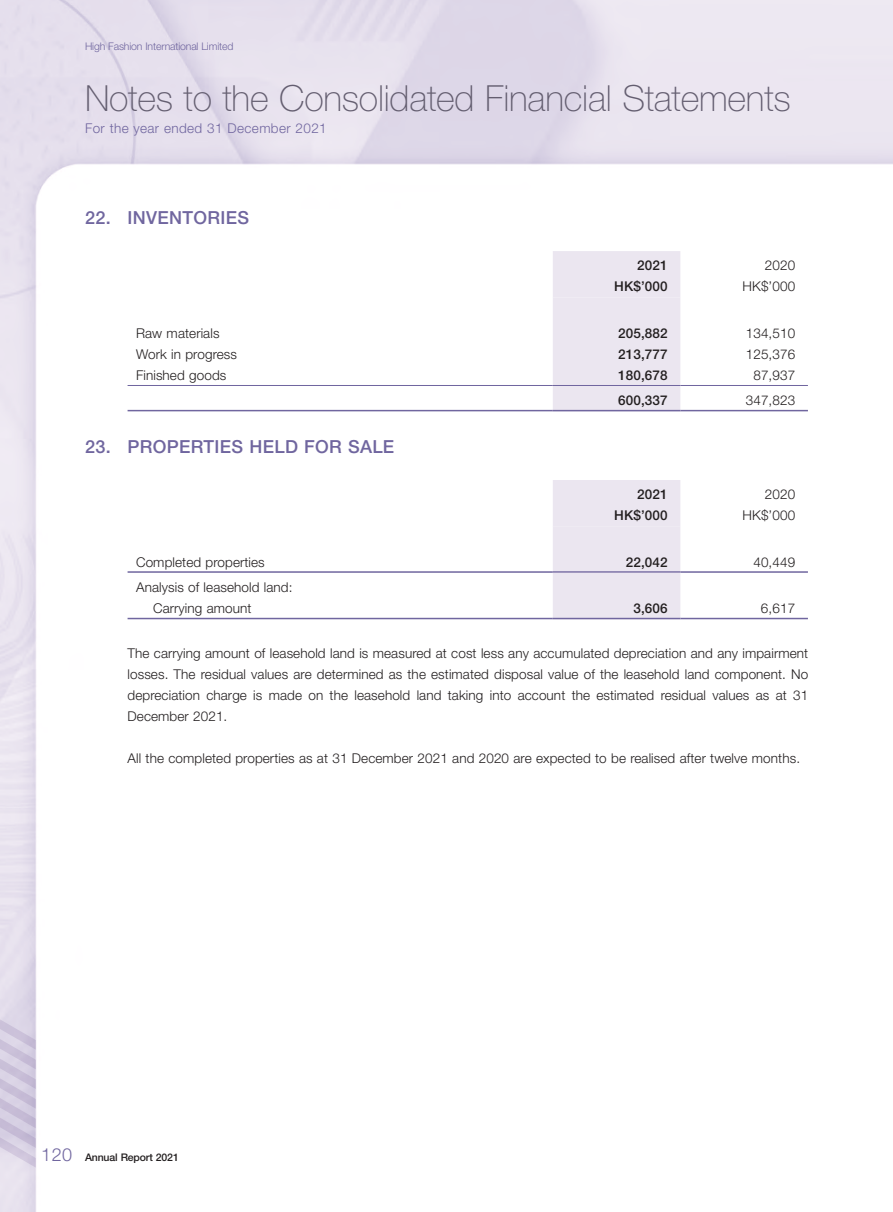
<style>
.page{position:relative;width:893px;height:1212px;background:#fff}
.page>*{position:absolute;margin:0;border:0;box-sizing:border-box;transform-origin:0 0}
.t1{font:100 36px "Helvetica Neue LT Std";letter-spacing:-.005em;color:#645e70}
.Heading_1{font:500 18px "Helvetica Neue LT Std";letter-spacing:.02em;color:#70669f}
.Body_Text{font:300 13.5px/21px "Helvetica Neue LT Std";letter-spacing:.01em;color:#231f20;text-align:justify}
.Body_Text-2{font:500 13.5px "Helvetica Neue LT Std";letter-spacing:.01em;color:#231f20}
.t2{font:300 13.5px "Helvetica Neue LT Std";letter-spacing:.03em;color:#70669f}
.t3{font:300 10.5px "Helvetica Neue LT Std";letter-spacing:-.015em;color:#70669f}
.t4{font:500 10.5px "Helvetica Neue LT Std";letter-spacing:-.015em;color:#231f20}
.s1{font-weight:300;font-size:18px;color:#70669f}
</style>
<div class="page">
<img style="left:0;top:0;width:893px;height:1212px">
<svg style="left:0;top:998px;width:36px;height:170px;background:#d3cbdf"></svg>
<div style="left:553px;top:251px;width:127px;height:159px;background:#ebe6f0"></div>
<hr style="left:128px;top:385px;width:425px;height:1px;background:#70669f">
<hr style="left:553px;top:385px;width:127px;height:1px;background:#70669f">
<hr style="left:680px;top:385px;width:128px;height:1px;background:#70669f">
<hr style="left:128px;top:410px;width:425px;height:1px;background:#70669f">
<hr style="left:553px;top:410px;width:127px;height:1px;background:#70669f">
<hr style="left:680px;top:410px;width:128px;height:1px;background:#70669f">
<hr style="left:128px;top:571px;width:425px;height:2px;background:#70669f">
<hr style="left:680px;top:571px;width:128px;height:2px;background:#70669f">
<div style="left:553px;top:480px;width:127px;height:138px;background:#ebe6f0"></div>
<hr style="left:128px;top:618px;width:425px;height:1px;background:#70669f">
<hr style="left:553px;top:618px;width:127px;height:1px;background:#70669f">
<hr style="left:680px;top:618px;width:128px;height:1px;background:#70669f">
<p class="t3" style="left:85px;top:40px;width:150px">High Fashion International Limited</p>
<h1 class="t1" style="left:85px;top:78px;width:707px">Notes to the Consolidated Financial Statements</h1>
<p class="t2" style="left:85px;top:120px;width:243px">For the year ended 31 December 2021</p>
<p class="Heading_1" style="left:85px;top:207px;width:166px">22. INVENTORIES</p>
<p class="Body_Text-2" style="left:637px;top:258px;width:32px">2021</p>
<p class="Body_Text" style="left:765px;top:255px;width:32px">2020</p>
<p class="Body_Text-2" style="left:614px;top:279px;width:55px">HK$’000</p>
<p class="Body_Text" style="left:742px;top:276px;width:54px">HK$’000</p>
<p class="Body_Text" style="left:136px;top:322px;width:85px">Raw materials</p>
<p class="Body_Text-2" style="left:618px;top:325px;width:51px">205,882</p>
<p class="Body_Text" style="left:746px;top:322px;width:51px">134,510</p>
<p class="Body_Text" style="left:136px;top:343px;width:102px">Work in progress</p>
<p class="Body_Text-2" style="left:618px;top:346px;width:51px">213,777</p>
<p class="Body_Text" style="left:746px;top:343px;width:51px">125,376</p>
<p class="Body_Text" style="left:136px;top:364px;width:92px">Finished goods</p>
<p class="Body_Text-2" style="left:618px;top:367px;width:51px">180,678</p>
<p class="Body_Text" style="left:753px;top:364px;width:43px">87,937</p>
<p class="Body_Text-2" style="left:618px;top:392px;width:51px">600,337</p>
<p class="Body_Text" style="left:746px;top:390px;width:51px">347,823</p>
<p class="Heading_1" style="left:85px;top:436px;width:311px">23. PROPERTIES HELD FOR SALE</p>
<p class="Body_Text-2" style="left:637px;top:486px;width:32px">2021</p>
<p class="Body_Text" style="left:765px;top:484px;width:32px">2020</p>
<p class="Body_Text-2" style="left:614px;top:507px;width:55px">HK$’000</p>
<p class="Body_Text" style="left:742px;top:505px;width:54px">HK$’000</p>
<p class="Body_Text" style="left:136px;top:551px;width:130px">Completed properties</p>
<p class="Body_Text-2" style="left:626px;top:554px;width:43px">22,042</p>
<p class="Body_Text" style="left:753px;top:551px;width:43px">40,449</p>
<p class="Body_Text" style="left:136px;top:576px;width:158px">Analysis of leasehold land:</p>
<p class="Body_Text" style="left:153px;top:597px;width:100px">Carrying amount</p>
<p class="Body_Text-2" style="left:633px;top:600px;width:36px">3,606</p>
<p class="Body_Text" style="left:761px;top:597px;width:36px">6,617</p>
<p class="Body_Text" style="left:128px;top:642px;width:682px">The carrying amount of leasehold land is measured at cost less any accumulated depreciation and any impairment losses. The residual values are determined as the estimated disposal value of the leasehold land component. No depreciation charge is made on the leasehold land taking into account the estimated residual values as at 31<br>December 2021.</p>
<p class="Body_Text" style="left:128px;top:747px;width:674px">All the completed properties as at 31 December 2021 and 2020 are expected to be realised after twelve months.</p>
<p class="t4" style="left:41px;top:1151px;width:139px"><span class="s1">120</span> Annual Report 2021</p>
</div>
